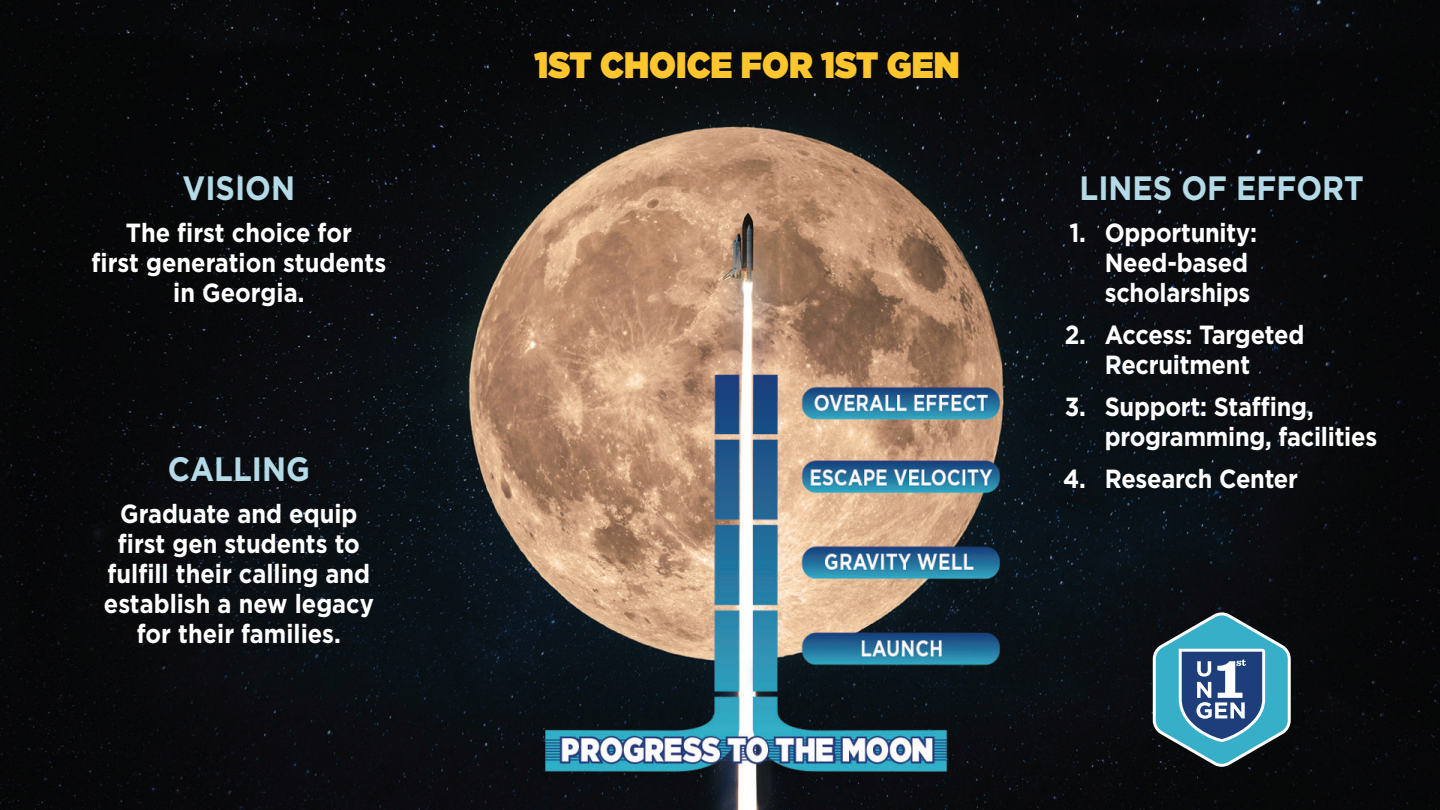
<style>
.page{position:relative;width:1440px;height:810px;background:#fff}
.page>*{position:absolute;margin:0;border:0;box-sizing:border-box;transform-origin:0 0}
.t1{font:900 36.75px "Gotham";color:#fec62e;scale:.9 1}
.t2{font:700 33.75px "Gotham";color:#b4dae7;scale:.9 1}
.t3{font:700 26.25px/30px "Gotham";letter-spacing:-.01em;color:#fff;text-align:center;scale:.9 1}
</style>
<div class="page">
<img style="left:0;top:0;width:1440px;height:810px">
<svg style="left:1153px;top:612px;width:138px;height:155px"></svg>
<p class="t2" style="left:183px;top:165px;width:126px">VISION</p>
<p class="t3" style="left:92px;top:217px;width:329px">The first choice for<br>first generation students in Georgia.</p>
<h1 class="t1" style="left:534px;top:39px;width:474px">1ST CHOICE FOR 1ST GEN</h1>
<p class="t2" style="left:1080px;top:165px;width:318px">LINES OF EFFORT</p>
<p class="t3" style="left:1105px;top:217px;width:171px;text-align:left;text-indent:-35px">1. Opportunity:<br>Need-based scholarships</p>
<p class="t3" style="left:1065px;top:319px;width:268px">2. Access: Targeted<br>Recruitment</p>
<p class="t3" style="left:1105px;top:391px;width:304px;text-align:left;text-indent:-40px">3. Support: Staffing, programming, facilities</p>
<p class="t2" style="left:168px;top:447px;width:159px">CALLING</p>
<p class="t3" style="left:1063px;top:463px;width:263px">4. Research Center</p>
<p class="t3" style="left:104px;top:498px;width:301px">Graduate and equip first gen students to fulfill their calling and establish a new legacy for their families.</p>
</div>
